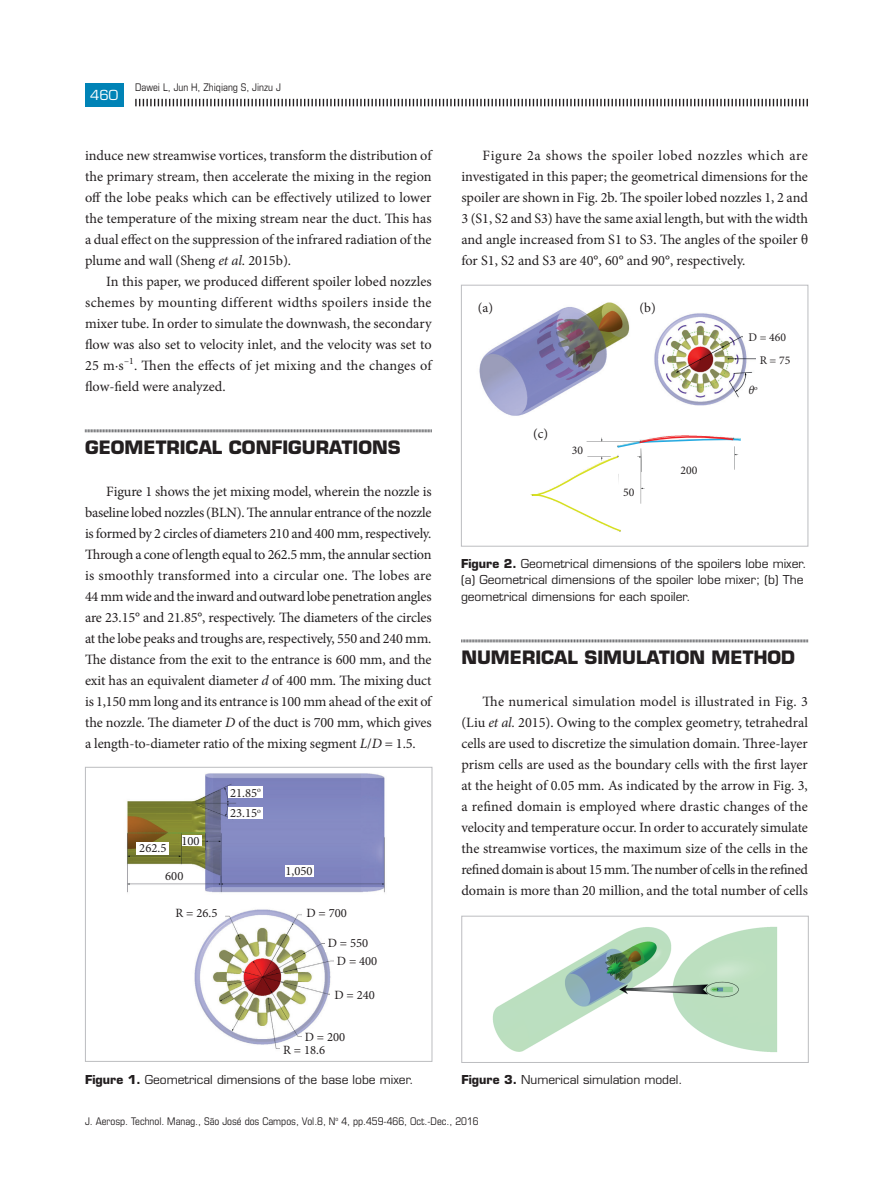
<style>
.page{position:relative;width:893px;height:1191px;background:#fff}
.page>*{position:absolute;margin:0;border:0;box-sizing:border-box;transform-origin:0 0}
.t1{font:700 18px "Eurostile LT Std";color:#231f20}
.t2{font:14.25px/21px "Minion Pro";letter-spacing:-.005em;color:#231f20;text-align:justify}
.t3{font:13.5px "Minion Pro";color:#231f20}
.t4{font:13.5px "Eurostile LT Std";color:#fff}
.t5{font:12.6px "Minion Pro";color:#231f20}
.t6{font:12px/16.5px "Eurostile LT Std";color:#231f20}
.t7{font:11.7px "Minion Pro";color:#231f20}
.t8{font:italic 11.7px "Minion Pro";color:#231f20}
.t9{font:condensed 10.5px "Eurostile LT Std";color:#231f20}
.s1{font-style:italic}
.s2{font-weight:700}
</style>
<div class="page">
<svg style="left:135px;top:99px;width:673px;height:7px"></svg>
<div style="left:85px;top:83px;width:38px;height:23px;background:#0083b6"></div>
<svg style="left:85px;top:429px;width:347px;height:4px"></svg>
<img style="left:194px;top:909px;width:140px;height:140px">
<img style="left:127px;top:773px;width:258px;height:120px">
<div style="left:192px;top:908px;width:32px;height:11px;background:#fff"></div>
<div style="left:302px;top:908px;width:28px;height:11px;background:#fff"></div>
<div style="left:285px;top:865px;width:29px;height:12px;background:#fff"></div>
<div style="left:228px;top:807px;width:34px;height:11px;background:#fff"></div>
<div style="left:160px;top:869px;width:35px;height:11px;background:#fff"></div>
<div style="left:136px;top:842px;width:33px;height:12px;background:#fff"></div>
<div style="left:182px;top:835px;width:20px;height:11px;background:#fff"></div>
<div style="left:228px;top:786px;width:34px;height:12px;background:#fff"></div>
<div style="left:325px;top:937px;width:30px;height:14px;background:#fff"></div>
<div style="left:330px;top:987px;width:35px;height:15px;background:#fff"></div>
<div style="left:302px;top:1033px;width:38px;height:14px;background:#fff"></div>
<div style="left:280px;top:1043px;width:36px;height:15px;background:#fff"></div>
<div style="left:85px;top:767px;width:347px;height:294px;border:1px solid #bcbdc0"></div>
<img style="left:493px;top:926px;width:284px;height:126px">
<div style="left:461px;top:915px;width:348px;height:147px;border:1px solid #bcbdc0"></div>
<img style="left:586px;top:437px;width:153px;height:67px">
<img style="left:479px;top:302px;width:151px;height:114px">
<img style="left:654px;top:313px;width:102px;height:93px">
<div style="left:621px;top:480px;width:16px;height:20px;background:#fff"></div>
<div style="left:669px;top:448px;width:44px;height:17px;background:#fff"></div>
<div style="left:746px;top:380px;width:10px;height:7px;background:#fff"></div>
<div style="left:743px;top:328px;width:25px;height:12px;background:#fff"></div>
<svg style="left:531px;top:455px;width:91px;height:77px"></svg>
<svg style="left:616px;top:435px;width:125px;height:14px"></svg>
<div style="left:461px;top:285px;width:347px;height:261px;border:1px solid #bcbdc0"></div>
<svg style="left:461px;top:639px;width:347px;height:4px"></svg>
<p class="t4" style="left:90px;top:86px;width:29px">460</p>
<p class="t9" style="left:135px;top:81px;width:147px">Dawei L, Jun H, Zhiqiang S, Jinzu J</p>
<p class="t2" style="left:85px;top:144px;width:348px">induce new streamwise vortices, transform the distribution of the primary stream, then accelerate the mixing in the region off the lobe peaks which can be effectively utilized to lower the temperature of the mixing stream near the duct. This has a dual effect on the suppression of the infrared radiation of the plume and wall (Sheng <span class="s1">et al</span>. 2015b).</p>
<p class="t2" style="left:85px;top:270px;width:348px;text-indent:21px">In this paper, we produced different spoiler lobed nozzles schemes by mounting different widths spoilers inside the mixer tube. In order to simulate the downwash, the secondary flow was also set to velocity inlet, and the velocity was set to 25 m∙s<sup>–1</sup>. Then the effects of jet mixing and the changes of flow-field were analyzed.</p>
<p class="t1" style="left:85px;top:436px;width:317px">GEOMETRICAL CONFIGURATIONS</p>
<p class="t2" style="left:85px;top:480px;width:348px;text-indent:21px">Figure 1 shows the jet mixing model, wherein the nozzle is baseline lobed nozzles (BLN). The annular entrance of the nozzle is formed by 2 circles of diameters 210 and 400 mm, respectively.<br>Through a cone of length equal to 262.5 mm, the annular section is smoothly transformed into a circular one. The lobes are 44 mm wide and the inward and outward lobe penetration angles are 23.15° and 21.85°, respectively. The diameters of the circles at the lobe peaks and troughs are, respectively, 550 and 240 mm.<br>The distance from the exit to the entrance is 600 mm, and the exit has an equivalent diameter <span class="s1">d</span> of 400 mm. The mixing duct is 1,150 mm long and its entrance is 100 mm ahead of the exit of the nozzle. The diameter <span class="s1">D</span> of the duct is 700 mm, which gives a length-to-diameter ratio of the mixing segment <span class="s1">L</span>/<span class="s1">D</span> = 1.5.</p>
<p class="t5" style="left:230px;top:784px;width:32px">21.85<sup>o</sup></p>
<p class="t5" style="left:139px;top:839px;width:29px">262.5</p>
<p class="t5" style="left:181px;top:832px;width:20px">100</p>
<p class="t5" style="left:165px;top:868px;width:20px">600</p>
<p class="t5" style="left:175px;top:904px;width:43px">R = 26.5</p>
<p class="t5" style="left:230px;top:804px;width:32px">23.15<sup>o</sup></p>
<p class="t5" style="left:285px;top:862px;width:29px">1,050</p>
<p class="t5" style="left:306px;top:904px;width:42px">D = 700</p>
<p class="t5" style="left:328px;top:934px;width:42px">D = 550</p>
<p class="t5" style="left:337px;top:953px;width:42px">D = 400</p>
<p class="t5" style="left:334px;top:986px;width:42px">D = 240</p>
<p class="t5" style="left:305px;top:1028px;width:42px">D = 200</p>
<p class="t5" style="left:283px;top:1041px;width:43px">R = 18.6</p>
<p class="t6" style="left:85px;top:1071px;width:330px"><span class="s2">FIGURE 1.</span> Geometrical dimensions of the base lobe mixer.</p>
<p class="t2" style="left:461px;top:145px;width:348px;text-indent:21px">Figure 2a shows the spoiler lobed nozzles which are investigated in this paper; the geometrical dimensions for the spoiler are shown in Fig. 2b. The spoiler lobed nozzles 1, 2 and 3 (S1, S2 and S3) have the same axial length, but with the width and angle increased from S1 to S3. The angles of the spoiler θ for S1, S2 and S3 are 40°, 60° and 90°, respectively.</p>
<p class="t3" style="left:478px;top:298px;width:17px">(a)</p>
<p class="t3" style="left:640px;top:298px;width:18px">(b)</p>
<p class="t3" style="left:533px;top:424px;width:17px">(c)</p>
<p class="t7" style="left:572px;top:442px;width:13px">30</p>
<p class="t7" style="left:623px;top:484px;width:13px">50</p>
<p class="t7" style="left:680px;top:462px;width:18px">200</p>
<p class="t7" style="left:748px;top:329px;width:39px">D = 460</p>
<p class="t7" style="left:760px;top:352px;width:32px">R = 75</p>
<p class="t8" style="left:748px;top:382px;width:11px">θ<sup>o</sup></p>
<p class="t6" style="left:461px;top:555px;width:347px"><span class="s2">FIGURE 2.</span> Geometrical dimensions of the spoilers lobe mixer. (a) Geometrical dimensions of the spoiler lobe mixer; (b) The geometrical dimensions for each spoiler.</p>
<p class="t1" style="left:461px;top:646px;width:335px">NUMERICAL SIMULATION METHOD</p>
<p class="t2" style="left:461px;top:690px;width:348px;text-indent:21px">The numerical simulation model is illustrated in Fig. 3 (Liu <span class="s1">et al.</span> 2015). Owing to the complex geometry, tetrahedral cells are used to discretize the simulation domain. Three-layer prism cells are used as the boundary cells with the first layer at the height of 0.05 mm. As indicated by the arrow in Fig. 3, a refined domain is employed where drastic changes of the velocity and temperature occur. In order to accurately simulate the streamwise vortices, the maximum size of the cells in the refined domain is about 15 mm. The number of cells in the refined domain is more than 20 million, and the total number of cells</p>
<p class="t6" style="left:461px;top:1071px;width:223px"><span class="s2">FIGURE 3.</span> Numerical simulation model.</p>
<p class="t9" style="left:85px;top:1114px;width:395px">J. Aerosp. Technol. Manag., São José dos Campos, Vol.8, N<sup>o</sup> 4, pp.459-466, Oct.-Dec., 2016</p>
</div>
